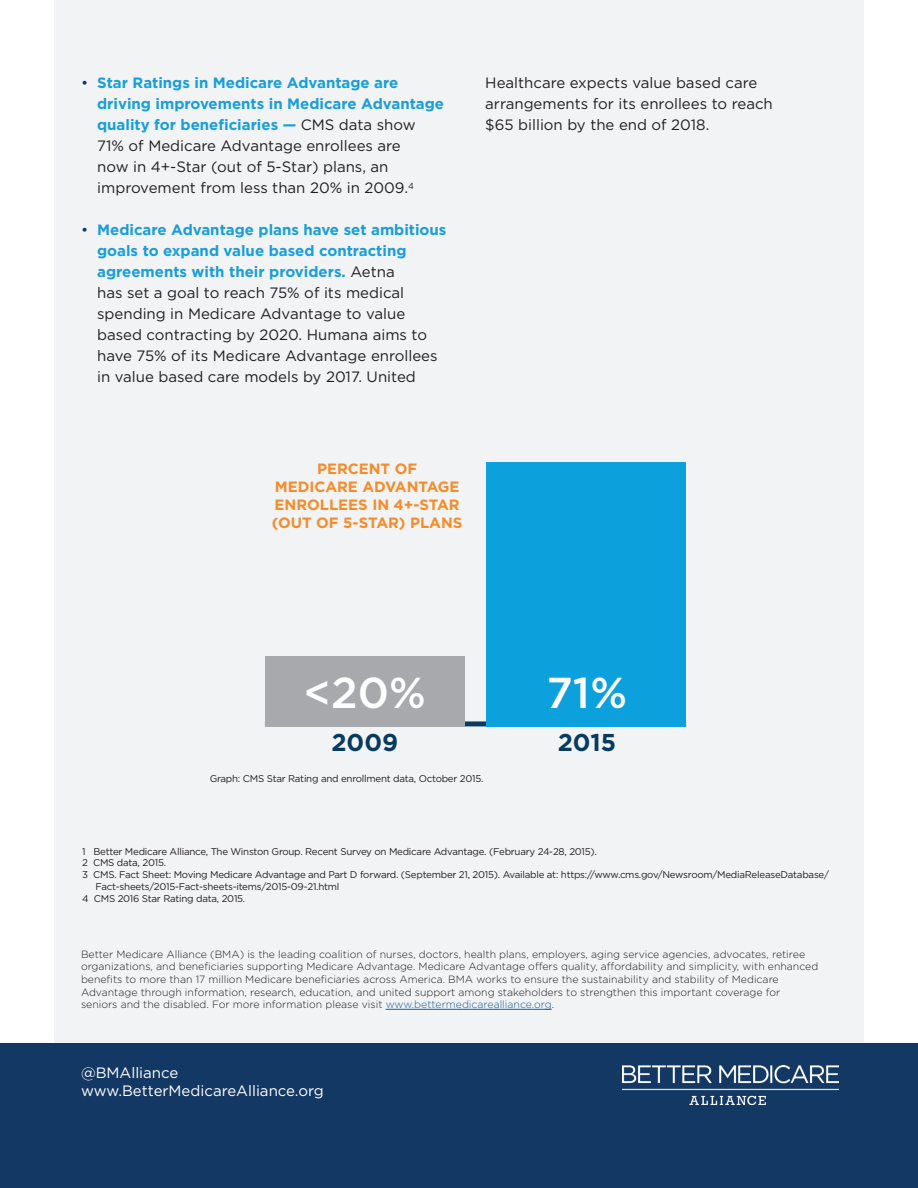
<style>
.page{position:relative;width:918px;height:1188px;background:#fff}
.page>*{position:absolute;margin:0;border:0;box-sizing:border-box;transform-origin:0 0}
.t1{font:500 43.2px "Gotham";color:#fff}
.t2{font:700 24.3px "Gotham";color:#083b60}
.bullets{font:15px/21px "Gotham";color:#231f20}
.t3{font:15px "Gotham";color:#fff}
.t4{font:700 14.85px/17.9px "Gotham";color:#f68c29;text-align:center}
.t5{font:300 10.5px/12.6px "Gotham";color:#231f20}
.t6{font:9.75px/11.7px "Gotham";letter-spacing:-.025em;color:#231f20}
.s1{color:#133863}
.s2{font-weight:700;color:#199eda}
.s3{color:#175d9e}
</style>
<div class="page">
<div style="left:54px;top:0;width:810px;height:1055px;background:#f2f3f4"></div>
<div style="left:265px;top:721px;width:421px;height:5px;background:#083b60"></div>
<div style="left:486px;top:462px;width:200px;height:264px;background:#0ca0dc"></div>
<div style="left:265px;top:656px;width:200px;height:70px;background:#a8a9ad"></div>
<hr style="left:386px;top:1009px;width:166px;height:1px;background:#175d9e">
<div style="left:0;top:1043px;width:918px;height:145px;background:#133863"></div>
<img style="left:622px;top:1065px;width:216px;height:40px">
<p class="bullets" style="left:97px;top:72px;width:348px;text-indent:-16px"><span class="s1">•</span> <span class="s2">Star Ratings in Medicare Advantage are driving improvements in Medicare Advantage quality for beneficiaries —</span> CMS data show 71% of Medicare Advantage enrollees are<br>now in 4+-Star (out of 5-Star) plans, an improvement from less than 20% in 2009.<sup>4</sup></p>
<p class="bullets" style="left:97px;top:219px;width:351px;text-indent:-16px"><span class="s1">•</span> <span class="s2">Medicare Advantage plans have set ambitious goals to expand value based contracting agreements with their providers.</span> Aetna<br>has set a goal to reach 75% of its medical spending in Medicare Advantage to value based contracting by 2020. Humana aims to have 75% of its Medicare Advantage enrollees in value based care models by 2017. United</p>
<p class="bullets" style="left:485px;top:72px;width:289px">Healthcare expects value based care arrangements for its enrollees to reach $65 billion by the end of 2018.</p>
<p class="t4" style="left:272px;top:460px;width:192px">PERCENT OF<br>MEDICARE ADVANTAGE<br>ENROLLEES IN 4+-STAR (OUT OF 5-STAR) PLANS</p>
<h1 class="t1" style="left:304px;top:664px;width:123px">&lt;20%</h1>
<h2 class="t2" style="left:331px;top:726px;width:68px">2009</h2>
<h1 class="t1" style="left:547px;top:664px;width:82px">71%</h1>
<h2 class="t2" style="left:558px;top:726px;width:60px">2015</h2>
<p class="t6" style="left:210px;top:772px;width:275px">Graph: CMS Star Rating and enrollment data, October 2015.</p>
<p class="t6" style="left:82px;top:845px;width:516px">1 Better Medicare Alliance, The Winston Group. Recent Survey on Medicare Advantage. (February 24-28, 2015).</p>
<p class="t6" style="left:82px;top:857px;width:85px">2 CMS data, 2015.</p>
<p class="t6" style="left:96px;top:869px;width:735px;text-indent:-13px">3 CMS. Fact Sheet: Moving Medicare Advantage and Part D forward. (September 21, 2015). Available at: https://www.cms.gov/Newsroom/MediaReleaseDatabase/<br>Fact-sheets/2015-Fact-sheets-items/2015-09-21.html</p>
<p class="t6" style="left:82px;top:892px;width:165px">4 CMS 2016 Star Rating data, 2015.</p>
<p class="t5" style="left:81px;top:948px;width:739px">Better Medicare Alliance (BMA) is the leading coalition of nurses, doctors, health plans, employers, aging service agencies, advocates, retiree organizations, and beneficiaries supporting Medicare Advantage. Medicare Advantage offers quality, affordability and simplicity, with enhanced benefits to more than 17 million Medicare beneficiaries across America. BMA works to ensure the sustainability and stability of Medicare Advantage through information, research, education, and united support among stakeholders to strengthen this important coverage for seniors and the disabled. For more information please visit <span class="s3">www.bettermedicarealliance.org</span>.</p>
<p class="t3" style="left:81px;top:1063px;width:99px">@BMAlliance</p>
<p class="t3" style="left:81px;top:1081px;width:244px">www.BetterMedicareAlliance.org</p>
</div>
